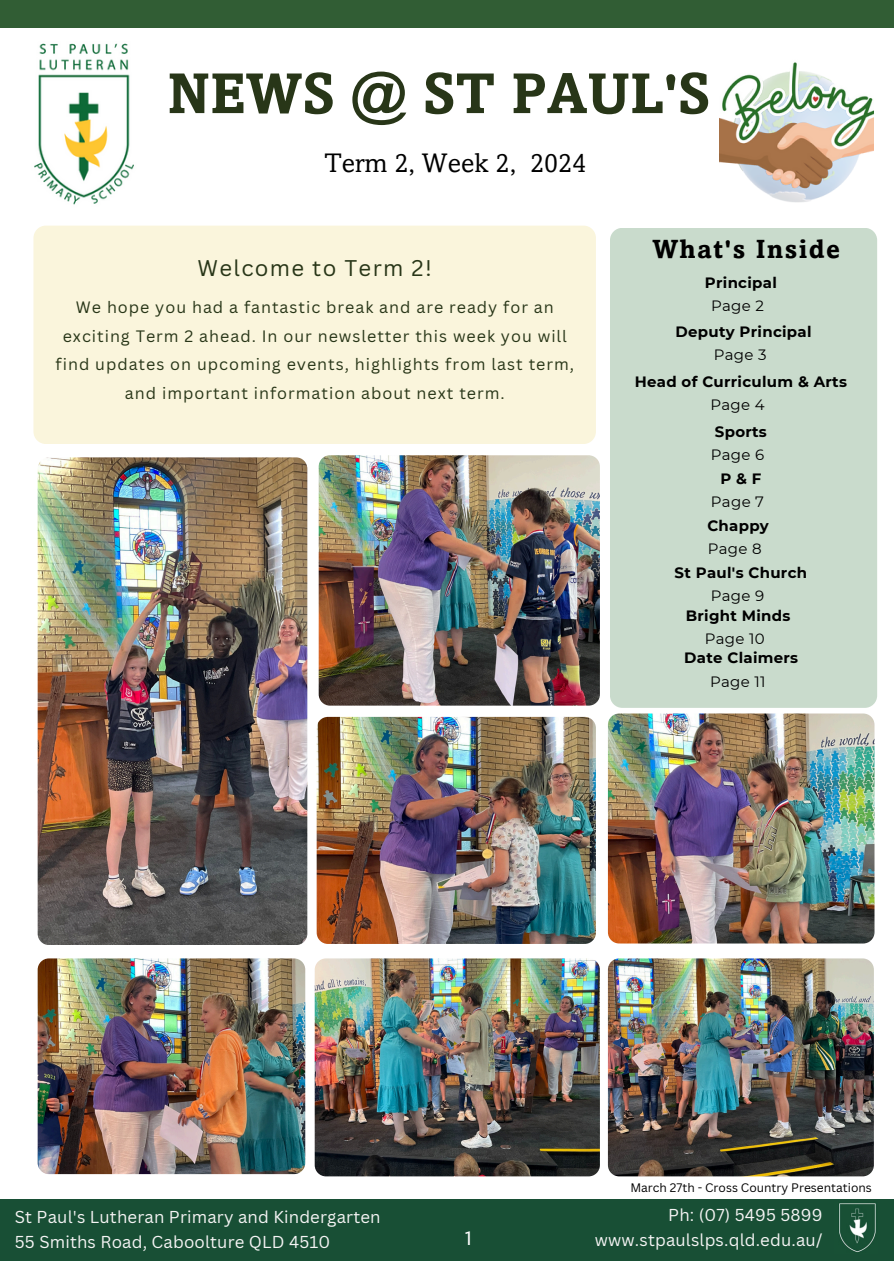
<style>
.page{position:relative;width:894px;height:1264px;background:#fff}
.page>*{position:absolute;margin:0;border:0;box-sizing:border-box;transform-origin:0 0}
.t1{font:700 57px "Amasis MTW1 G";color:#283618}
.t2{font:27px "Amasis MTW1 G";color:#000}
.t3{font:700 26.1px "Amasis MTW1 G";letter-spacing:.06em;color:#000}
.t4{font:22.05px "Canva Sans";letter-spacing:.06em;color:#283618}
.t5{font:18px "Klein Text";color:#fff}
.t6{font:16.8px "Canva Sans";letter-spacing:.01em;color:#f5f4f4}
.t7{font:16.05px/28.8px "Canva Sans";letter-spacing:.06em;color:#283618;text-align:center}
.t8{font:700 15px "Montserrat";letter-spacing:.02em;color:#000}
.t9{font:15px "Montserrat";letter-spacing:.02em;color:#000}
.t10{font:12px "Canva Sans";color:#000}
</style>
<div class="page">
<div style="left:33px;top:225px;width:562px;height:219px;background:#faf5dc;border-radius:12px"></div>
<img style="left:34px;top:43px;width:100px;height:162px">
<img style="left:719px;top:62px;width:154px;height:141px">
<div style="left:0;top:0;width:893px;height:27px;background:#315d34"></div>
<div style="left:609px;top:228px;width:267px;height:479px;background:#c9dbcc;border-radius:12px"></div>
<img style="left:607px;top:713px;width:267px;height:230px;border-radius:11px">
<img style="left:318px;top:455px;width:281px;height:250px;border-radius:11px">
<div style="left:0;top:1199px;width:893px;height:61px;background:#184f35"></div>
<img style="left:839px;top:1203px;width:37px;height:49px">
<img style="left:38px;top:958px;width:267px;height:216px;border-radius:11px">
<img style="left:316px;top:717px;width:279px;height:226px;border-radius:11px">
<img style="left:314px;top:958px;width:285px;height:218px;border-radius:11px">
<img style="left:607px;top:958px;width:266px;height:218px;border-radius:11px">
<img style="left:38px;top:457px;width:269px;height:487px;border-radius:11px">
<p class="t1" style="left:167px;top:72px;width:544px">NEWS @ ST PAUL'S</p>
<h6 class="t2" style="left:324px;top:153px;width:263px">Term 2, Week 2, 2024</h6>
<p class="t4" style="left:197px;top:252px;width:236px">Welcome to Term 2!</p>
<h6 class="t7" style="left:56px;top:292px;width:520px">We hope you had a fantastic break and are ready for an exciting Term 2 ahead. In our newsletter this week you will find updates on upcoming events, highlights from last term, and important information about next term.</h6>
<p class="t3" style="left:652px;top:239px;width:189px">What's Inside</p>
<h5 class="t8" style="left:704px;top:274px;width:73px">Principal</h5>
<p class="t9" style="left:711px;top:297px;width:54px">Page 2</p>
<h6 class="t8" style="left:675px;top:323px;width:138px">Deputy Principal</h6>
<p class="t9" style="left:713px;top:346px;width:54px">Page 3</p>
<h6 class="t8" style="left:634px;top:372px;width:214px">Head of Curriculum &amp; Arts</h6>
<p class="t9" style="left:710px;top:395px;width:56px">Page 4</p>
<h6 class="t8" style="left:714px;top:422px;width:53px">Sports</h6>
<p class="t9" style="left:710px;top:445px;width:55px">Page 6</p>
<h6 class="t8" style="left:720px;top:469px;width:43px">P&amp;F</h6>
<p class="t9" style="left:710px;top:493px;width:55px">Page 7</p>
<p class="t8" style="left:707px;top:516px;width:63px">Chappy</p>
<p class="t9" style="left:707px;top:539px;width:55px">Page 8</p>
<p class="t8" style="left:674px;top:563px;width:134px">St Paul's Church</p>
<p class="t9" style="left:710px;top:586px;width:55px">Page 9</p>
<p class="t8" style="left:685px;top:606px;width:106px">Bright Minds</p>
<p class="t9" style="left:704px;top:629px;width:61px">Page 10</p>
<p class="t8" style="left:684px;top:649px;width:115px">Date Claimers</p>
<p class="t9" style="left:710px;top:672px;width:57px">Page 11</p>
<h1 class="t6" style="left:15px;top:1204px;width:367px">St Paul's Lutheran Primary and Kindergarten</h1>
<h3 class="t6" style="left:15px;top:1229px;width:317px">55 Smiths Road, Caboolture QLD 4510</h3>
<p class="t5" style="left:465px;top:1229px;width:8px">1</p>
<p class="t10" style="left:630px;top:1178px;width:243px">March 27th - Cross Country Presentations</p>
<h4 class="t6" style="left:668px;top:1203px;width:156px">Ph: (07) 5495 5899</h4>
<p class="t6" style="left:594px;top:1227px;width:229px">www.stpaulslps.qld.edu.au/</p>
</div>
